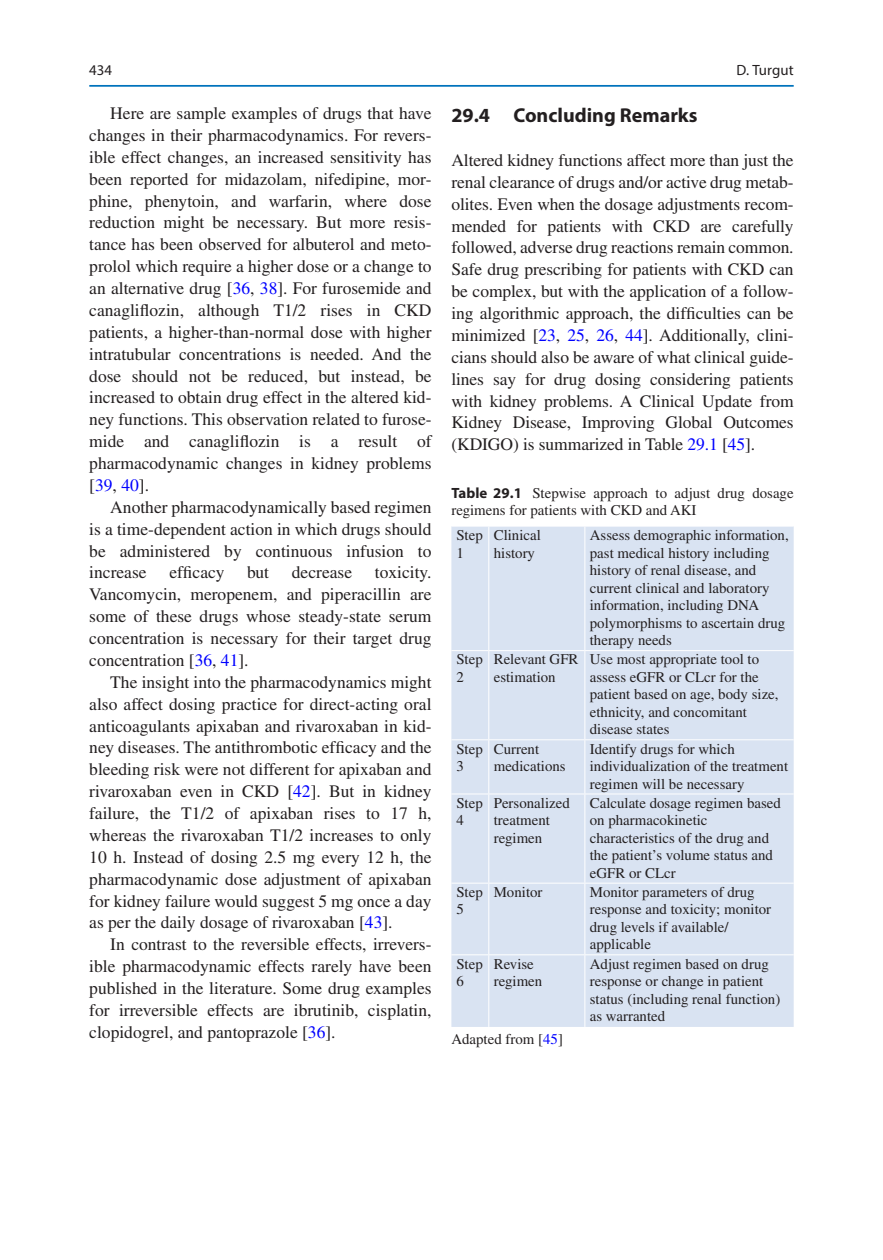
<style>
.page{position:relative;width:883px;height:1260px;background:#fff}
.page>*{position:absolute;margin:0;border:0;box-sizing:border-box;transform-origin:0 0}
._1_hd{font:700 20.12px "Myriad Pro";color:#231f20}
.Text{font:17.5px/21.9px "Times LT Std";color:#231f20;text-align:justify}
.Text_flush{font:17.5px/21.9px "Times LT Std";letter-spacing:-.005em;color:#231f20;text-align:justify}
.T_Body{font:14.88px/17.5px "Times LT Std";color:#231f20}
.t1{font:14.88px "Myriad Pro";letter-spacing:.005em;color:#231f20}
.s1{color:#00f}
.s2{font-family:"Myriad Pro";font-weight:700}
</style>
<div class="page">
<div style="left:451px;top:527px;width:343px;height:500px;background:#d9e3f2"></div>
<hr style="left:488px;top:527px;width:1px;height:123px;background:#fff">
<hr style="left:584px;top:527px;width:1px;height:123px;background:#fff">
<hr style="left:451px;top:650px;width:38px;height:1px;background:#fff">
<hr style="left:489px;top:650px;width:96px;height:1px;background:#fff">
<hr style="left:488px;top:651px;width:1px;height:88px;background:#fff">
<hr style="left:585px;top:650px;width:209px;height:1px;background:#fff">
<hr style="left:584px;top:651px;width:1px;height:88px;background:#fff">
<hr style="left:451px;top:739px;width:38px;height:1px;background:#fff">
<hr style="left:489px;top:739px;width:96px;height:1px;background:#fff">
<hr style="left:488px;top:740px;width:1px;height:54px;background:#fff">
<hr style="left:585px;top:739px;width:209px;height:1px;background:#fff">
<hr style="left:584px;top:740px;width:1px;height:54px;background:#fff">
<hr style="left:451px;top:794px;width:38px;height:1px;background:#fff">
<hr style="left:489px;top:794px;width:96px;height:1px;background:#fff">
<hr style="left:488px;top:794px;width:1px;height:89px;background:#fff">
<hr style="left:585px;top:794px;width:209px;height:1px;background:#fff">
<hr style="left:584px;top:794px;width:1px;height:89px;background:#fff">
<hr style="left:451px;top:883px;width:38px;height:1px;background:#fff">
<hr style="left:489px;top:883px;width:96px;height:1px;background:#fff">
<hr style="left:488px;top:884px;width:1px;height:70px;background:#fff">
<hr style="left:585px;top:883px;width:209px;height:1px;background:#fff">
<hr style="left:584px;top:884px;width:1px;height:70px;background:#fff">
<hr style="left:489px;top:954px;width:96px;height:1px;background:#fff">
<hr style="left:585px;top:954px;width:209px;height:1px;background:#fff">
<hr style="left:584px;top:955px;width:1px;height:72px;background:#fff">
<hr style="left:451px;top:954px;width:38px;height:1px;background:#fff">
<hr style="left:488px;top:955px;width:1px;height:72px;background:#fff">
<hr style="left:89px;top:85px;width:705px;height:2px;background:#0073bc">
<p class="t1" style="left:89px;top:61px;width:24px">434</p>
<p class="Text" style="left:89px;top:102px;width:344px;text-indent:21px">Here are sample examples of drugs that have changes in their pharmacodynamics. For revers&shy;ible effect changes, an increased sensitivity has been reported for midazolam, nifedipine, mor&shy;phine, phenytoin, and warfarin, where dose reduction might be necessary. But more resis&shy;tance has been observed for albuterol and meto&shy;prolol which require a higher dose or a change to an alternative drug [<span class="s1">36</span>, <span class="s1">38</span>]. For furosemide and canagliflozin, although T1/2 rises in CKD patients, a higher-than-normal dose with higher intratubular concentrations is needed. And the dose should not be reduced, but instead, be increased to obtain drug effect in the altered kid&shy;ney functions. This observation related to furose&shy;mide and canagliflozin is a result of pharmacodynamic changes in kidney problems [<span class="s1">39</span>, <span class="s1">40</span>].</p>
<p class="Text" style="left:89px;top:496px;width:344px;text-indent:21px">Another pharmacodynamically based regimen is a time-dependent action in which drugs should be administered by continuous infusion to increase</p>
<p class="Text" style="left:89px;top:562px;width:344px;text-indent:286px">toxicity.<br>Vancomycin, meropenem, and piperacillin are some of these drugs whose steady-state serum concentration is necessary for their target drug concentration [<span class="s1">36</span>, <span class="s1">41</span>].</p>
<p class="Text" style="left:89px;top:671px;width:344px;text-indent:21px">The insight into the pharmacodynamics might also affect dosing practice for direct-acting oral anticoagulants apixaban and rivaroxaban in kid&shy;ney diseases. The antithrombotic efficacy and the bleeding risk were not different for apixaban and rivaroxaban even in CKD [<span class="s1">42</span>]. But in kidney failure, the T1/2 of apixaban rises to 17 h, whereas the rivaroxaban T1/2 increases to only 10 h. Instead of dosing 2.5 mg every 12 h, the pharmacodynamic dose adjustment of apixaban for kidney failure would suggest 5 mg once a day as per the daily dosage of rivaroxaban [<span class="s1">43</span>].</p>
<p class="Text" style="left:89px;top:933px;width:344px;text-indent:21px">In contrast to the reversible effects, irrevers&shy;ible pharmacodynamic effects rarely have been published in the literature. Some drug examples for irreversible effects are ibrutinib, cisplatin, clopidogrel, and pantoprazole [<span class="s1">36</span>].</p>
<p class="Text" style="left:169px;top:562px;width:57px">efficacy</p>
<p class="Text" style="left:247px;top:562px;width:24px">but</p>
<p class="Text" style="left:292px;top:562px;width:62px">decrease</p>
<p class="t1" style="left:737px;top:61px;width:59px">D. Turgut</p>
<h2 class="_1_hd" style="left:451px;top:102px;width:248px">29.4 Concluding Remarks</h2>
<p class="Text_flush" style="left:451px;top:149px;width:344px">Altered kidney functions affect more than just the renal clearance of drugs and/or active drug metab&shy;olites. Even when the dosage adjustments recom&shy;mended for patients with CKD are carefully followed, adverse drug reactions remain common.<br>Safe drug prescribing for patients with CKD can be complex, but with the application of a follow&shy;ing algorithmic approach, the difficulties can be minimized [<span class="s1">23</span>, <span class="s1">25</span>, <span class="s1">26</span>, <span class="s1">44</span>]. Additionally, clini&shy;cians should also be aware of what clinical guide&shy;lines say for drug dosing considering patients with kidney problems. A Clinical Update from Kidney Disease, Improving Global Outcomes (KDIGO) is summarized in Table <span class="s1">29.1</span> [<span class="s1">45</span>].</p>
<p class="T_Body" style="left:451px;top:484px;width:344px"><span class="s2">Table 29.1</span> Stepwise approach to adjust drug dosage regimens for patients with CKD and AKI</p>
<p class="T_Body" style="left:456px;top:526px;width:28px">Step<br>1</p>
<p class="T_Body" style="left:494px;top:526px;width:49px">Clinical history</p>
<p class="T_Body" style="left:590px;top:526px;width:200px">Assess demographic information, past medical history including history of renal disease, and current clinical and laboratory information, including DNA polymorphisms to ascertain drug therapy needs</p>
<p class="T_Body" style="left:456px;top:651px;width:28px">Step<br>2</p>
<p class="T_Body" style="left:494px;top:651px;width:86px">Relevant GFR estimation</p>
<p class="T_Body" style="left:590px;top:651px;width:190px">Use most appropriate tool to assess eGFR or CLcr for the patient based on age, body size, ethnicity, and concomitant disease states</p>
<p class="T_Body" style="left:456px;top:740px;width:28px">Step<br>3</p>
<p class="T_Body" style="left:494px;top:740px;width:73px">Current medications</p>
<p class="T_Body" style="left:590px;top:740px;width:200px">Identify drugs for which individualization of the treatment regimen will be necessary</p>
<p class="T_Body" style="left:456px;top:794px;width:28px">Step<br>4</p>
<p class="T_Body" style="left:494px;top:794px;width:78px">Personalized treatment regimen</p>
<p class="T_Body" style="left:590px;top:794px;width:193px">Calculate dosage regimen based on pharmacokinetic characteristics of the drug and the patient’s volume status and eGFR or CLcr</p>
<p class="T_Body" style="left:456px;top:883px;width:28px">Step<br>5</p>
<p class="T_Body" style="left:494px;top:883px;width:50px">Monitor</p>
<p class="T_Body" style="left:590px;top:883px;width:183px">Monitor parameters of drug response and toxicity; monitor drug levels if available/ applicable</p>
<p class="T_Body" style="left:456px;top:955px;width:28px">Step<br>6</p>
<p class="T_Body" style="left:494px;top:955px;width:50px">Revise regimen</p>
<p class="T_Body" style="left:590px;top:955px;width:192px">Adjust regimen based on drug response or change in patient status (including renal function) as warranted</p>
<p class="T_Body" style="left:451px;top:1031px;width:113px">Adapted from [<span class="s1">45</span>]</p>
</div>
